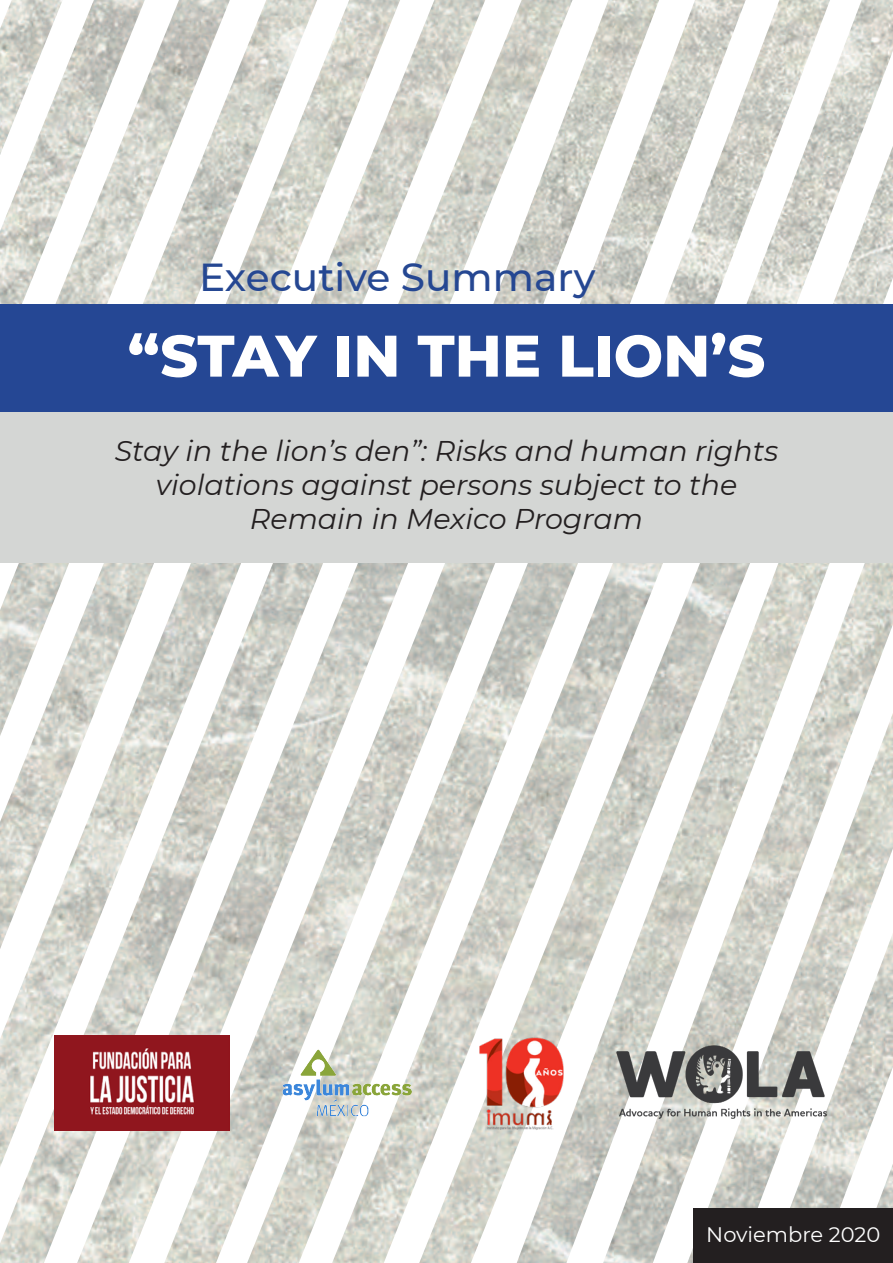
<style>
.page{position:relative;width:893px;height:1263px;background:#fff}
.page>*{position:absolute;margin:0;border:0;box-sizing:border-box;transform-origin:0 0}
.t1{font:800 58.5px "Montserrat";color:#fff}
.t2{font:500 39px "Montserrat";color:#254792}
.t3{font:italic 28.5px/34.2px "Montserrat";color:#231f20;text-align:center}
.t4{font:21px "Montserrat";color:#fff}
</style>
<div class="page">
<img style="left:572px;top:0;width:321px;height:304px">
<img style="left:0;top:0;width:572px;height:304px">
<img style="left:774px;top:563px;width:119px;height:646px">
<img style="left:0;top:563px;width:774px;height:700px">
<div style="left:0;top:304px;width:893px;height:110px;background:#254794"></div>
<div style="left:0;top:412px;width:893px;height:151px;background:#d4d6d4"></div>
<div style="left:694px;top:1209px;width:199px;height:54px;background:#231f20"></div>
<img style="left:264px;top:1035px;width:170px;height:97px">
<img style="left:478px;top:1035px;width:87px;height:97px">
<img style="left:605px;top:1033px;width:234px;height:97px">
<img style="left:54px;top:1035px;width:176px;height:96px">
<h2 class="t2" style="left:199px;top:253px;width:398px">Executive Summary</h2>
<h1 class="t1" style="left:128px;top:320px;width:639px">“STAY IN THE LION’S</h1>
<p class="t3" style="left:115px;top:433px;width:665px">Stay in the lion’s den”: Risks and human rights violations against persons subject to the<br>Remain in Mexico Program</p>
<p class="t4" style="left:706px;top:1222px;width:175px">Noviembre 2020</p>
</div>
